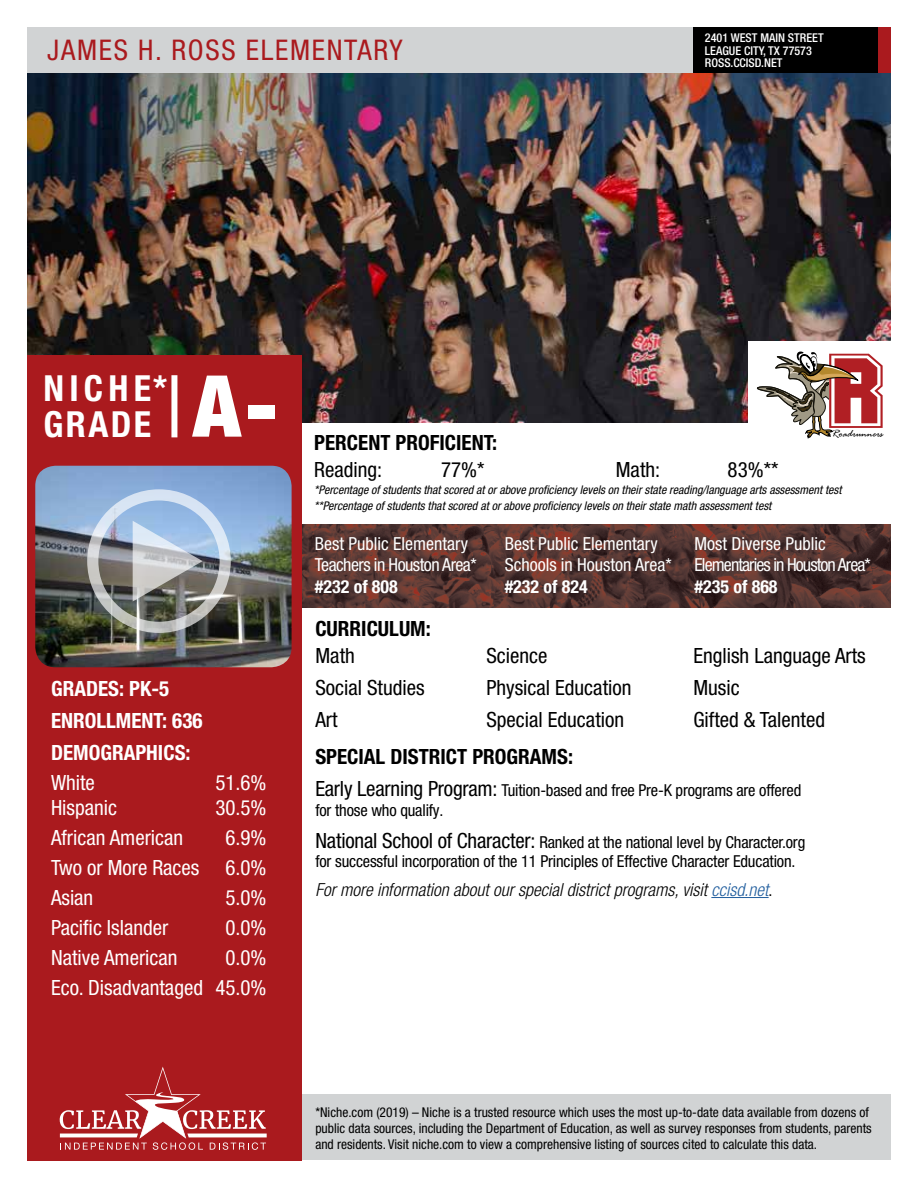
<style>
.page{position:relative;width:918px;height:1188px;background:#fff}
.page>*{position:absolute;margin:0;border:0;box-sizing:border-box;transform-origin:0 0}
.t1{font:900 condensed 85.5px "Helvetica Neue LT Pro";color:#fff}
.t2{font:700 condensed 36px/36px "Helvetica Neue LT Pro";letter-spacing:.105em;color:#fff}
.t3{font:condensed 28.5px "Helvetica Neue LT Pro";letter-spacing:.06em;color:#aa1a1e}
.t4{font:condensed 21px/30px "Helvetica Neue LT Pro";color:#fff;text-align:justify}
.t5{font:condensed 21px "Helvetica Neue LT Pro";color:#000}
.t6{font:700 condensed 21px "Helvetica Neue LT Pro";color:#000}
.t7{font:700 condensed 21px/32px "Helvetica Neue LT Pro";color:#fff}
.t8{font:condensed 18px/21.6px "Helvetica Neue LT Pro";color:#fff}
.t9{font:italic 300 condensed 18px "Helvetica Neue LT Pro";color:#000}
.t10{font:condensed 18px/21.6px "Helvetica Neue LT Pro";letter-spacing:-.05em;color:#fff}
.t11{font:700 condensed 18px "Helvetica Neue LT Pro";color:#fff}
.t12{font:condensed 16.5px/19.8px "Helvetica Neue LT Pro";letter-spacing:-.01em;color:#000}
.t13{font:condensed 13.5px/16.2px "Helvetica Neue LT Pro";color:#000}
.t14{font:500 condensed 12.15px/12.1px "Helvetica Neue LT Pro";color:#fff}
.t15{font:italic condensed 12px/16.5px "Helvetica Neue LT Pro";color:#000}
.t16{font:italic 11.1px "Rage";color:#000}
.s1{font-size:21px}
.s2{color:#215e9e}
.s3{font-weight:400;font-style:normal;font-size:16.5px}
</style>
<div class="page">
<div style="left:266px;top:1094px;width:625px;height:66px;background:#d1d3d4"></div>
<img style="left:301px;top:525px;width:590px;height:83px">
<img style="left:28px;top:72px;width:862px;height:351px">
<div style="left:27px;top:355px;width:274px;height:806px;background:#aa1a1e"></div>
<div style="left:27px;top:27px;width:667px;height:45px;background:#d1d3d4"></div>
<div style="left:694px;top:27px;width:190px;height:45px;background:#000"></div>
<div style="left:878px;top:27px;width:12px;height:45px;background:#aa1a1e"></div>
<hr style="left:711px;top:897px;width:58px;height:1px;background:#215e9e">
<svg style="left:60px;top:1067px;width:207px;height:83px"></svg>
<div style="left:171px;top:375px;width:6px;height:62px;background:#fff"></div>
<img style="left:35px;top:466px;width:257px;height:201px">
<img style="left:87px;top:489px;width:144px;height:144px">
<div style="left:748px;top:341px;width:148px;height:103px;background:#fff"></div>
<svg style="left:756px;top:351px;width:127px;height:88px"></svg>
<h3 class="t3" style="left:47px;top:33px;width:357px">JAMES H. ROSS ELEMENTARY</h3>
<p class="t14" style="left:705px;top:32px;width:120px">2401 WEST MAIN STREET<br>LEAGUE CITY, TX 77573<br>ROSS.CCISD.NET</p>
<h2 class="t2" style="left:44px;top:370px;width:125px">NICHE*<br>GRADE</h2>
<h1 class="t1" style="left:193px;top:355px;width:86px">A-</h1>
<h3 class="t7" style="left:51px;top:673px;width:153px">GRADES: PK-5<br>ENROLLMENT: 636<br>DEMOGRAPHICS:</h3>
<h3 class="t4" style="left:51px;top:767px;width:45px">White</h3>
<h3 class="t4" style="left:215px;top:767px;width:53px">51.6%</h3>
<h3 class="t4" style="left:51px;top:793px;width:68px">Hispanic</h3>
<h3 class="t4" style="left:215px;top:793px;width:53px">30.5%</h3>
<h3 class="t4" style="left:51px;top:823px;width:134px">African American</h3>
<h3 class="t4" style="left:51px;top:823px;width:217px;text-indent:174px">6.9% Two or More Races 6.0% Asian</h3>
<h3 class="t4" style="left:225px;top:883px;width:43px">5.0%</h3>
<h3 class="t4" style="left:51px;top:913px;width:119px">Pacific Islander</h3>
<h3 class="t4" style="left:225px;top:913px;width:43px">0.0%</h3>
<h3 class="t4" style="left:51px;top:943px;width:128px">Native American</h3>
<h3 class="t4" style="left:51px;top:943px;width:217px;text-align:right">0.0%<br>Eco. Disadvantaged 45.0%</h3>
<p class="t16" style="left:832px;top:428px;width:53px">Roadrunners</p>
<h3 class="t6" style="left:314px;top:431px;width:185px">PERCENT PROFICIENT:</h3>
<h3 class="t5" style="left:314px;top:457px;width:70px">Reading:</h3>
<h3 class="t5" style="left:441px;top:457px;width:45px">77%*</h3>
<h3 class="t5" style="left:616px;top:457px;width:46px">Math:</h3>
<h3 class="t5" style="left:728px;top:457px;width:52px">83%**</h3>
<p class="t15" style="left:314px;top:481px;width:529px">*Percentage of students that scored at or above proficiency levels on their state reading/language arts assessment test **Percentage of students that scored at or above proficiency levels on their state math assessment test</p>
<h3 class="t8" style="left:315px;top:532px;width:163px">Best Public Elementary<br>Teachers in Houston Area*</h3>
<h3 class="t11" style="left:315px;top:576px;width:85px">#232 of 808</h3>
<h3 class="t8" style="left:505px;top:532px;width:169px">Best Public Elementary<br>Schools in Houston Area*</h3>
<h3 class="t11" style="left:505px;top:576px;width:85px">#232 of 824</h3>
<h3 class="t10" style="left:695px;top:532px;width:178px">Most Diverse Public<br>Elementaries in Houston Area*</h3>
<h3 class="t11" style="left:695px;top:576px;width:85px">#235 of 868</h3>
<h3 class="t6" style="left:315px;top:617px;width:117px">CURRICULUM:</h3>
<h3 class="t5" style="left:315px;top:643px;width:41px">Math</h3>
<h3 class="t5" style="left:486px;top:643px;width:63px">Science</h3>
<h3 class="t5" style="left:693px;top:643px;width:174px">English Language Arts</h3>
<h3 class="t5" style="left:315px;top:675px;width:111px">Social Studies</h3>
<h3 class="t5" style="left:486px;top:675px;width:147px">Physical Education</h3>
<h3 class="t5" style="left:693px;top:675px;width:48px">Music</h3>
<h3 class="t5" style="left:315px;top:707px;width:24px">Art</h3>
<h3 class="t5" style="left:486px;top:707px;width:139px">Special Education</h3>
<h3 class="t5" style="left:693px;top:707px;width:133px">Gifted &amp; Talented</h3>
<h3 class="t6" style="left:315px;top:744px;width:259px">SPECIAL DISTRICT PROGRAMS:</h3>
<p class="t12" style="left:315px;top:780px;width:487px"><span class="s1">Early Learning Program:</span> Tuition-based and free Pre-K programs are offered for those who qualify.</p>
<p class="t12" style="left:315px;top:832px;width:491px"><span class="s1">National School of Character:</span> Ranked at the national level by Character.org for successful incorporation of the 11 Principles of Effective Character Education.</p>
<h3 class="t9" style="left:315px;top:879px;width:459px">For more information about our special district programs, visit <span class="s2">ccisd.net</span><span class="s3">.</span></h3>
<p class="t13" style="left:315px;top:1104px;width:558px">*Niche.com (2019) – Niche is a trusted resource which uses the most up-to-date data available from dozens of public data sources, including the Department of Education, as well as survey responses from students, parents and residents. Visit niche.com to view a comprehensive listing of sources cited to calculate this data.</p>
</div>
